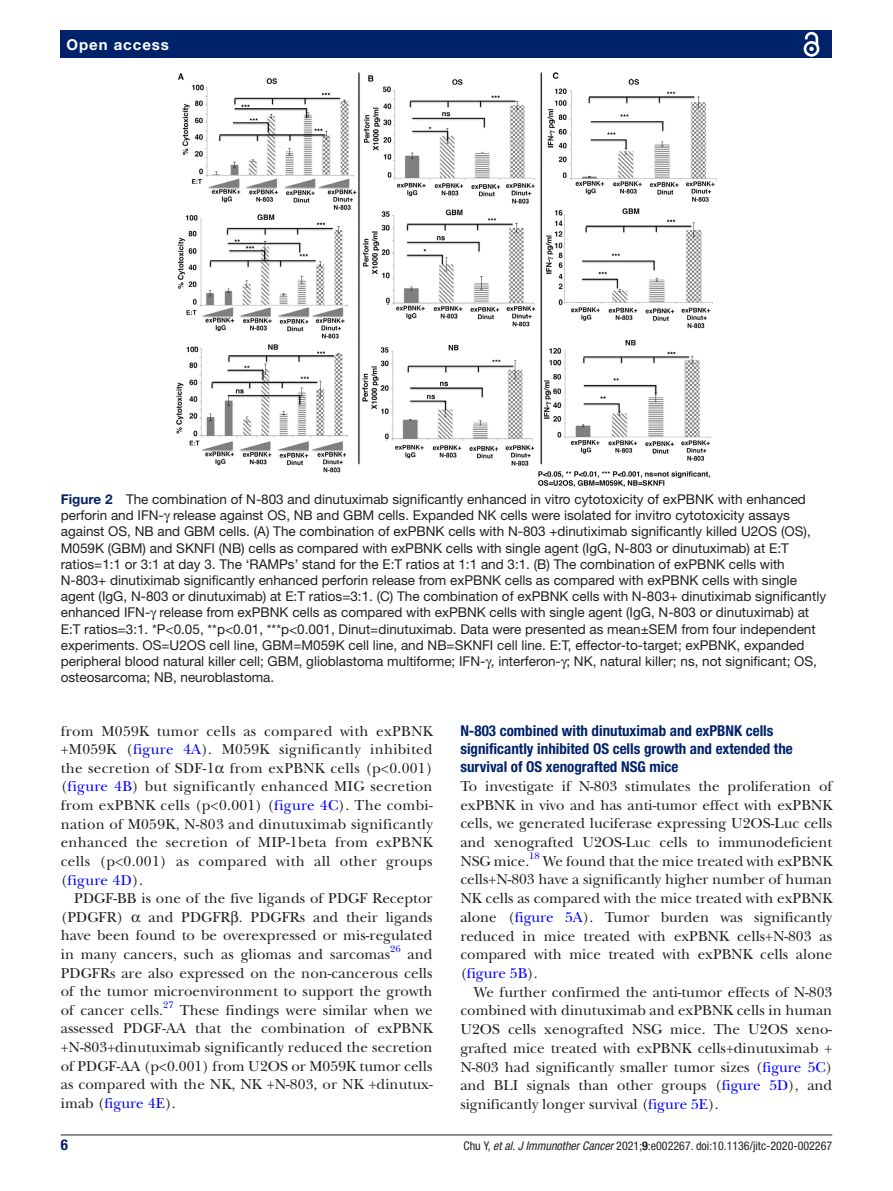
<style>
.page{position:relative;width:893px;height:1191px;background:#fff}
.page>*{position:absolute;margin:0;border:0;box-sizing:border-box;transform-origin:0 0}
.t1{font:15px/18.6px "New Baskerville";letter-spacing:.005em;color:#231f20;text-align:justify}
.t2{font:700 condensed 15px/18px "Helvetica Neue LT Std";color:#00226b}
.t3{font:700 15px "Helvetica Neue LT Std";letter-spacing:.065em;color:#fff}
.t4{font:13.5px/16.2px "Helvetica Neue LT Std";color:#231f20}
.t5{font:condensed 12px "Helvetica Neue LT Std";color:#231f20}
.t6{font:9.9px "New Baskerville";color:#00f}
.s1{font-weight:700;color:#00226b}
.s2{color:#00f}
.s3{font-style:italic}
.s4{font-weight:700}
</style>
<div class="page">
<hr style="left:61px;top:1134px;width:771px;height:1px;background:#231f20">
<div style="left:61px;top:31px;width:771px;height:27px;background:#00226b"></div>
<svg style="left:803px;top:31px;width:17px;height:26px"></svg>
<img style="left:176px;top:73px;width:540px;height:413px">
<p class="t3" style="left:66px;top:35px;width:104px">Open access</p>
<p class="t4" style="left:61px;top:491px;width:767px"><span class="s1">Figure 2</span> The combination of N-803 and dinutuximab significantly enhanced in vitro cytotoxicity of exPBNK with enhanced perforin and IFN- release against OS, NB and GBM cells. Expanded NK cells were isolated for invitro cytotoxicity assays against OS, NB and GBM cells. (A) The combination of exPBNK cells with N-803 +dinutiximab significantly killed U2OS (OS), M059K (GBM) and SKNFI (NB) cells as compared with exPBNK cells with single agent (IgG, N-803 or dinutuximab) at E:T ratios=1:1 or 3:1 at day 3. The ‘RAMPs’ stand for the E:T ratios at 1:1 and 3:1. (B) The combination of exPBNK cells with N-803+ dinutiximab significantly enhanced perforin release from exPBNK cells as compared with exPBNK cells with single agent (IgG, N-803 or dinutuximab) at E:T ratios=3:1. (C) The combination of exPBNK cells with N-803+ dinutiximab significantly enhanced IFN- release from exPBNK cells as compared with exPBNK cells with single agent (IgG, N-803 or dinutuximab) at E:T ratios=3:1. *P&lt;0.05, **p&lt;0.01, ***p&lt;0.001, Dinut=dinutuximab. Data were presented as mean±SEM from four independent experiments. OS=U2OS cell line, GBM=M059K cell line, and NB=SKNFI cell line. E:T, effector-to-target; exPBNK, expanded peripheral blood natural killer cell; GBM, glioblastoma multiforme; IFN- , interferon- ; NK, natural killer; ns, not significant; OS, osteosarcoma; NB, neuroblastoma.</p>
<p class="t1" style="left:61px;top:721px;width:373px">from M059K tumor cells as compared with exPBNK +M059K (<span class="s2">figure 4A</span>). M059K significantly inhibited the secretion of SDF-1 from exPBNK cells (p&lt;0.001) (<span class="s2">figure 4B</span>) but significantly enhanced MIG secretion from exPBNK cells (p&lt;0.001) (<span class="s2">figure 4C</span>). The combi&shy;nation of M059K, N-803 and dinutuximab significantly enhanced the secretion of MIP-1beta from exPBNK cells (p&lt;0.001) as compared with all other groups (<span class="s2">figure 4D</span>).</p>
<p class="t1" style="left:61px;top:889px;width:373px;text-indent:14px">PDGF-BB is one of the five ligands of PDGF Receptor (PDGFR)</p>
<p class="t1" style="left:61px;top:907px;width:373px;text-indent:88px">and PDGFR . PDGFRs and their ligands have been found to be overexpressed or mis-regulated in many cancers, such as gliomas and sarcomas</p>
<p class="t6" style="left:390px;top:943px;width:12px">26</p>
<p class="t1" style="left:61px;top:945px;width:373px;text-indent:347px">and PDGFRs are also expressed on the non-cancerous cells of the tumor microenvironment to support the growth of cancer cells.<sup>27</sup> These findings were similar when we assessed PDGF-AA that the combination of exPBNK +N-803+dinutuximab significantly reduced the secretion of PDGF-AA (p&lt;0.001) from U2OS or M059K tumor cells as compared with the NK, NK +N-803, or NK +dinutux&shy;imab (<span class="s2">figure 4E</span>).</p>
<p class="t2" style="left:460px;top:721px;width:334px">N-803 combined with dinutuximab and exPBNK cells significantly inhibited OS cells growth and extended the survival of OS xenografted NSG mice</p>
<p class="t1" style="left:460px;top:776px;width:373px">To investigate if N-803 stimulates the proliferation of exPBNK in vivo and has anti-tumor effect with exPBNK cells, we generated luciferase expressing U2OS-Luc cells and xenografted U2OS-Luc cells to immunodeficient NSG mice.<sup>18</sup> We found that the mice treated with exPBNK cells+N-803 have a significantly higher number of human NK cells as compared with the mice treated with exPBNK alone (<span class="s2">figure 5A</span>). Tumor burden was significantly reduced in mice treated with exPBNK cells+N-803 as compared with mice treated with exPBNK cells alone (<span class="s2">figure 5B</span>).</p>
<p class="t1" style="left:460px;top:982px;width:373px;text-indent:13px">We further confirmed the anti-tumor effects of N-803 combined with dinutuximab and exPBNK cells in human U2OS cells xenografted NSG mice. The U2OS xeno&shy;grafted mice treated with exPBNK cells+dinutuximab + N-803 had significantly smaller tumor sizes (<span class="s2">figure 5C</span>) and BLI signals than other groups (<span class="s2">figure 5D</span>), and significantly longer survival (<span class="s2">figure 5E</span>).</p>
<p class="t2" style="left:61px;top:1135px;width:9px">6</p>
<p class="t5" style="left:463px;top:1138px;width:370px">Chu Y, <span class="s3">et al</span>. <span class="s3">J Immunother Cancer</span> 2021;<span class="s4">9</span>:e002267. doi:10.1136/jitc-2020-002267</p>
</div>
